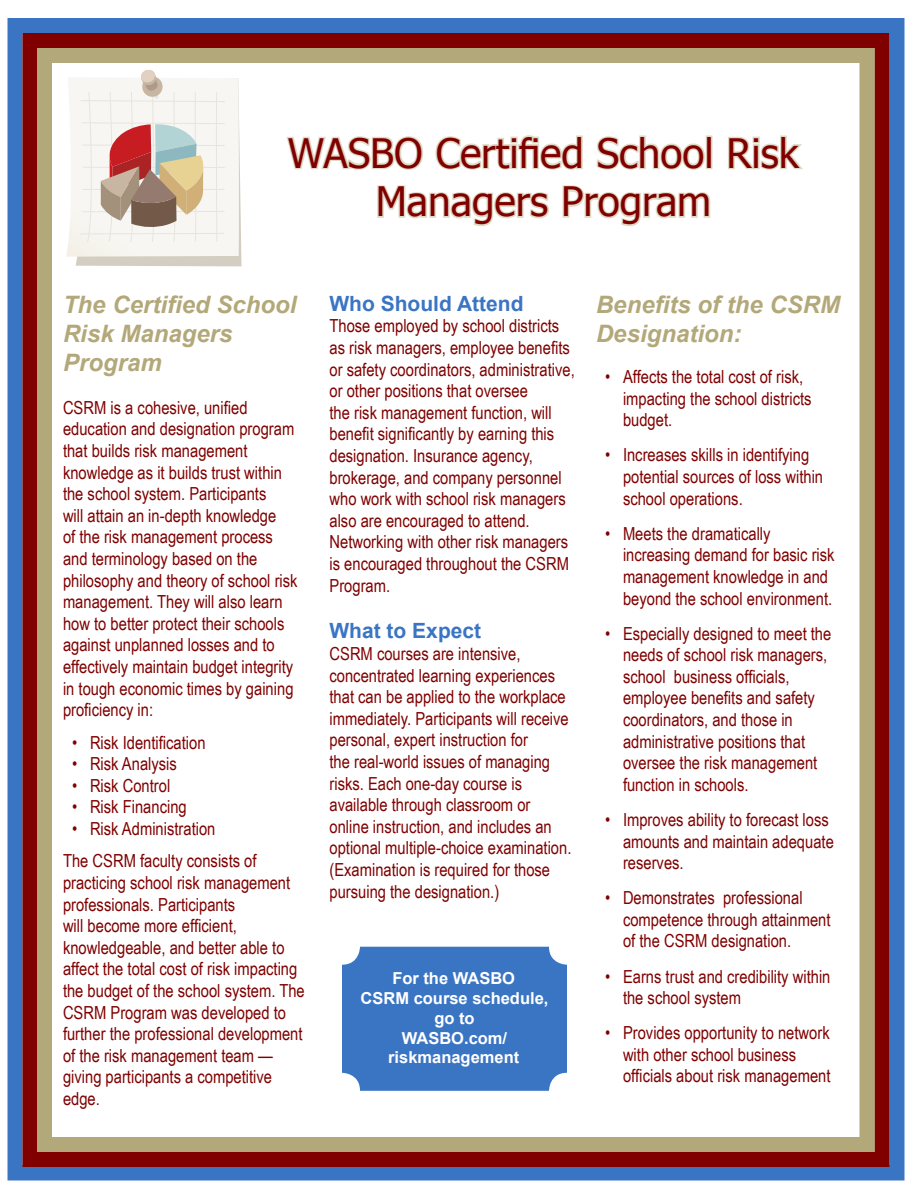
<style>
.page{position:relative;width:918px;height:1188px;background:#fff}
.page>*{position:absolute;margin:0;border:0;box-sizing:border-box;transform-origin:0 0}
.t1{font:40.5px/48.6px "Tahoma";color:#800000;text-align:center}
.Body_Text_2{font:italic 700 24px/28.8px "Arial";color:#b3a879}
.Body_Text_2-2{font:700 21px "Arial";color:#3a75c4}
.Body_Text_2-3{font:18px/21.6px "Arial Narrow";color:#800000}
.Body_Text_2-4{font:700 16.5px/19.8px "Arial";color:#fff;text-align:center}
</style>
<div class="page">
<div style="left:8px;top:18px;width:896px;height:1162px;border:15px solid #3a75c4"></div>
<div style="left:22px;top:33px;width:868px;height:1134px;border:15px solid #800000"></div>
<div style="left:37px;top:48px;width:837px;height:1104px;background:#fff;border:15px solid #b3a879"></div>
<div style="left:706px;top:135px;width:7px;height:34px;border:3px solid #dfdac7"></div>
<svg style="left:728px;top:135px;width:75px;height:35px"></svg>
<svg style="left:286px;top:135px;width:426px;height:92px"></svg>
<svg style="left:66px;top:69px;width:176px;height:197px"></svg>
<div style="left:342px;top:947px;width:225px;height:144px;background:#3a75c4;border-radius:18px"></div>
<p class="t1" style="left:288px;top:127px;width:513px">WASBO Certified School Risk<br>Managers Program</p>
<p class="Body_Text_2" style="left:63px;top:291px;width:235px">The Certified School<br>Risk Managers<br>Program</p>
<p class="Body_Text_2-3" style="left:63px;top:396px;width:236px">CSRM is a cohesive, unified education and designation program that builds risk management knowledge as it builds trust within the school system. Participants<br>will attain an in-depth knowledge<br>of the risk management process and terminology based on the philosophy and theory of school risk management. They will also learn how to better protect their schools against unplanned losses and to effectively maintain budget integrity in tough economic times by gaining proficiency in:</p>
<p class="Body_Text_2-3" style="left:72px;top:731px;width:135px">• Risk Identification</p>
<p class="Body_Text_2-3" style="left:72px;top:752px;width:106px">• Risk Analysis</p>
<p class="Body_Text_2-3" style="left:72px;top:774px;width:100px">• Risk Control</p>
<p class="Body_Text_2-3" style="left:72px;top:796px;width:116px">• Risk Financing</p>
<p class="Body_Text_2-3" style="left:72px;top:817px;width:145px">• Risk Administration</p>
<p class="Body_Text_2-3" style="left:63px;top:850px;width:243px">The CSRM faculty consists of practicing school risk management professionals. Participants<br>will become more efficient, knowledgeable, and better able to affect the total cost of risk impacting the budget of the school system. The<br>CSRM Program was developed to further the professional development of the risk management team — giving participants a competitive edge.</p>
<p class="Body_Text_2-2" style="left:330px;top:290px;width:196px">Who Should Attend</p>
<p class="Body_Text_2-3" style="left:330px;top:315px;width:247px">Those employed by school districts as risk managers, employee benefits or safety coordinators, administrative, or other positions that oversee<br>the risk management function, will benefit significantly by earning this designation. Insurance agency, brokerage, and company personnel who work with school risk managers also are encouraged to attend.<br>Networking with other risk managers is encouraged throughout the CSRM Program.</p>
<p class="Body_Text_2-2" style="left:330px;top:617px;width:153px">What to Expect</p>
<p class="Body_Text_2-3" style="left:330px;top:642px;width:244px">CSRM courses are intensive, concentrated learning experiences that can be applied to the workplace immediately. Participants will receive personal, expert instruction for<br>the real-world issues of managing risks. Each one-day course is available through classroom or online instruction, and includes an optional multiple-choice examination. (Examination is required for those pursuing the designation.)</p>
<p class="Body_Text_2-4" style="left:361px;top:969px;width:189px">For the WASBO<br>CSRM course schedule, go to</p>
<p class="Body_Text_2-4" style="left:388px;top:1028px;width:133px">WASBO.com/ riskmanagement</p>
<p class="Body_Text_2" style="left:596px;top:291px;width:246px">Benefits of the CSRM<br>Designation:</p>
<p class="Body_Text_2-3" style="left:623px;top:365px;width:190px;text-indent:-18px">• Affects the total cost of risk, impacting the school districts budget.</p>
<p class="Body_Text_2-3" style="left:623px;top:444px;width:202px;text-indent:-18px">• Increases skills in identifying potential sources of loss within school operations.</p>
<p class="Body_Text_2-3" style="left:623px;top:522px;width:213px;text-indent:-18px">• Meets the dramatically increasing demand for basic risk management knowledge in and beyond the school environment.</p>
<p class="Body_Text_2-3" style="left:623px;top:622px;width:210px;text-indent:-18px">• Especially designed to meet the needs of school risk managers, school business officials, employee benefits and safety coordinators, and those in administrative positions that oversee the risk management function in schools.</p>
<p class="Body_Text_2-3" style="left:623px;top:808px;width:212px;text-indent:-18px">• Improves ability to forecast loss amounts and maintain adequate reserves.</p>
<p class="Body_Text_2-3" style="left:623px;top:886px;width:209px;text-indent:-18px">• Demonstrates professional competence through attainment of the CSRM designation.</p>
<p class="Body_Text_2-3" style="left:623px;top:965px;width:209px;text-indent:-18px">• Earns trust and credibility within the school system</p>
<p class="Body_Text_2-3" style="left:623px;top:1021px;width:209px;text-indent:-18px">• Provides opportunity to network with other school business officials about risk management</p>
</div>
